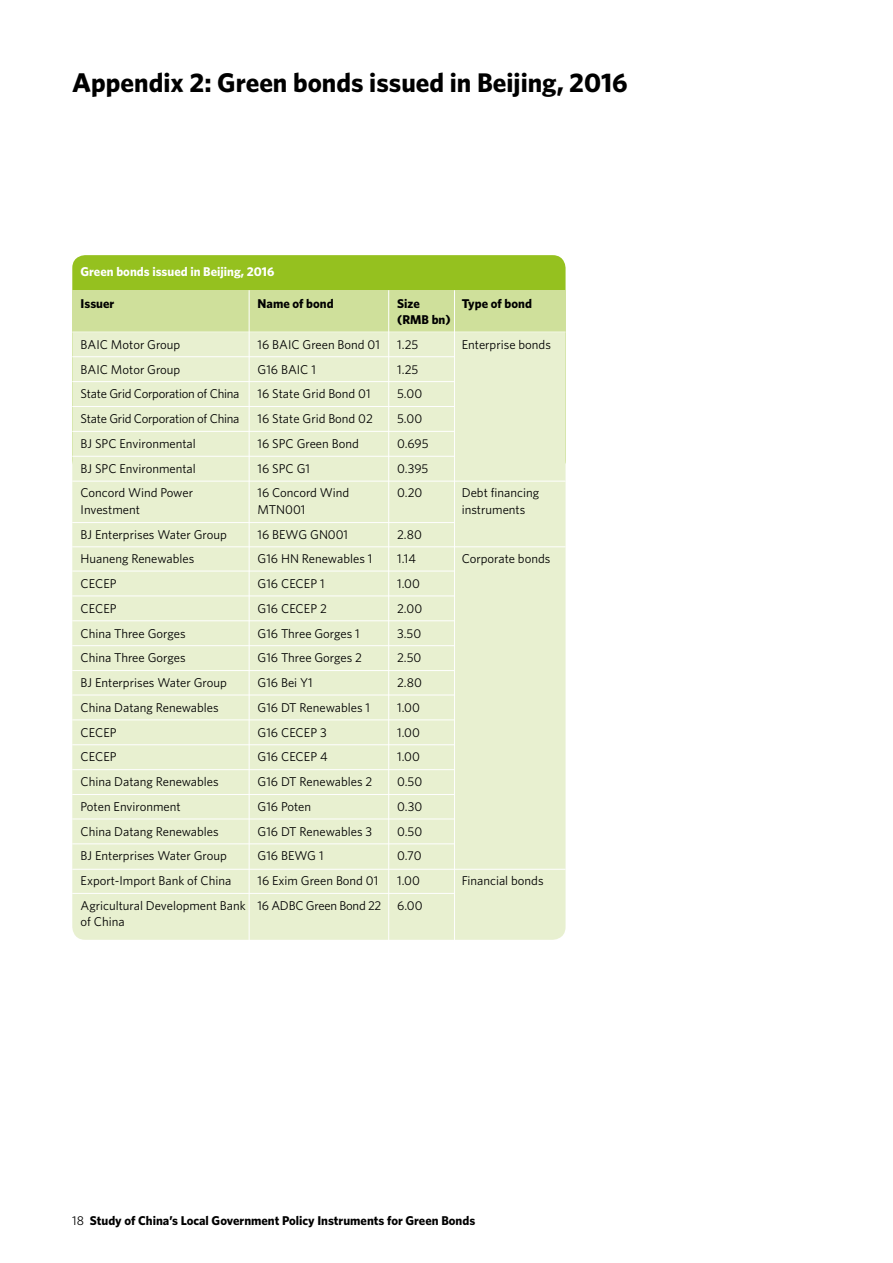
<style>
.page{position:relative;width:893px;height:1263px;background:#fff}
.page>*{position:absolute;margin:0;border:0;box-sizing:border-box;transform-origin:0 0}
.t1{font:700 27px "Whitney";color:#000}
.t2{font:12.75px/24.8px "Whitney";color:#000}
.t3{font:700 12.75px/16.5px "Whitney";color:#000}
.t4{font:700 12.75px "Whitney";color:#fff}
.s1{font-weight:400}
</style>
<div class="page">
<div style="left:72px;top:255px;width:494px;height:218px;background:#95c11f;border-radius:13px"></div>
<div style="left:72px;top:291px;width:494px;height:649px;background:#e8f0d0;border-radius:13px"></div>
<div style="left:72px;top:290px;width:494px;height:42px;background:#cfe09b"></div>
<hr style="left:72px;top:332px;width:494px;height:1px;background:#fff">
<hr style="left:72px;top:356px;width:383px;height:1px;background:#fff">
<hr style="left:72px;top:571px;width:383px;height:1px;background:#fff">
<hr style="left:72px;top:695px;width:383px;height:1px;background:#fff">
<hr style="left:72px;top:381px;width:383px;height:1px;background:#fff">
<hr style="left:72px;top:595px;width:383px;height:1px;background:#fff">
<hr style="left:72px;top:719px;width:383px;height:1px;background:#fff">
<hr style="left:72px;top:406px;width:383px;height:1px;background:#fff">
<hr style="left:72px;top:620px;width:383px;height:1px;background:#fff">
<hr style="left:72px;top:744px;width:383px;height:1px;background:#fff">
<hr style="left:72px;top:431px;width:383px;height:1px;background:#fff">
<hr style="left:72px;top:645px;width:383px;height:1px;background:#fff">
<hr style="left:72px;top:769px;width:383px;height:1px;background:#fff">
<hr style="left:72px;top:819px;width:383px;height:1px;background:#fff">
<hr style="left:72px;top:456px;width:383px;height:1px;background:#fff">
<hr style="left:72px;top:670px;width:383px;height:1px;background:#fff">
<hr style="left:72px;top:794px;width:383px;height:1px;background:#fff">
<hr style="left:72px;top:843px;width:383px;height:1px;background:#fff">
<hr style="left:72px;top:893px;width:383px;height:1px;background:#fff">
<hr style="left:72px;top:481px;width:494px;height:1px;background:#fff">
<hr style="left:72px;top:522px;width:383px;height:1px;background:#fff">
<hr style="left:72px;top:546px;width:494px;height:1px;background:#fff">
<hr style="left:72px;top:869px;width:494px;height:1px;background:#fff">
<hr style="left:249px;top:290px;width:1px;height:655px;background:#fff">
<hr style="left:454px;top:290px;width:1px;height:655px;background:#fff">
<hr style="left:388px;top:290px;width:1px;height:655px;background:#fff">
<h1 class="t1" style="left:72px;top:66px;width:557px">Appendix 2: Green bonds issued in Beijing, 2016</h1>
<p class="t4" style="left:81px;top:263px;width:195px">Green bonds issued in Beijing, 2016</p>
<p class="t3" style="left:81px;top:295px;width:35px">Issuer</p>
<p class="t2" style="left:81px;top:332px;width:160px">BAIC Motor Group<br>BAIC Motor Group<br>State Grid Corporation of China<br>State Grid Corporation of China<br>BJ SPC Environmental<br>BJ SPC Environmental<br>Concord Wind Power</p>
<p class="t2" style="left:81px;top:497px;width:167px">Investment<br>BJ Enterprises Water Group<br>Huaneng Renewables<br>CECEP<br>CECEP<br>China Three Gorges<br>China Three Gorges<br>BJ Enterprises Water Group<br>China Datang Renewables<br>CECEP<br>CECEP<br>China Datang Renewables<br>Poten Environment<br>China Datang Renewables<br>BJ Enterprises Water Group<br>Export-Import Bank of China<br>Agricultural Development Bank</p>
<p class="t2" style="left:81px;top:909px;width:46px">of China</p>
<p class="t3" style="left:258px;top:295px;width:78px">Name of bond</p>
<p class="t2" style="left:258px;top:332px;width:124px">16 BAIC Green Bond 01<br>G16 BAIC 1<br>16 State Grid Bond 01<br>16 State Grid Bond 02<br>16 SPC Green Bond<br>16 SPC G1<br>16 Concord Wind</p>
<p class="t2" style="left:258px;top:497px;width:125px">MTN001<br>16 BEWG GN001<br>G16 HN Renewables 1<br>G16 CECEP 1<br>G16 CECEP 2<br>G16 Three Gorges 1<br>G16 Three Gorges 2<br>G16 Bei Y1<br>G16 DT Renewables 1<br>G16 CECEP 3<br>G16 CECEP 4<br>G16 DT Renewables 2<br>G16 Poten<br>G16 DT Renewables 3<br>G16 BEWG 1<br>16 Exim Green Bond 01<br>16 ADBC Green Bond 22</p>
<p class="t3" style="left:397px;top:295px;width:55px">Size (RMB bn)</p>
<p class="t2" style="left:397px;top:332px;width:33px">1.25<br>1.25<br>5.00<br>5.00<br>0.695<br>0.395<br>0.20</p>
<p class="t2" style="left:397px;top:521px;width:27px">2.80<br>1.14<br>1.00<br>2.00<br>3.50<br>2.50<br>2.80<br>1.00<br>1.00<br>1.00<br>0.50<br>0.30<br>0.50<br>0.70<br>1.00<br>6.00</p>
<p class="t3" style="left:462px;top:294px;width:72px">Type of bond</p>
<p class="t2" style="left:462px;top:332px;width:91px">Enterprise bonds</p>
<p class="t2" style="left:462px;top:484px;width:79px;line-height:16.5px">Debt financing instruments</p>
<p class="t2" style="left:462px;top:546px;width:90px">Corporate bonds</p>
<p class="t2" style="left:462px;top:868px;width:83px">Financial bonds</p>
<p class="t3" style="left:72px;top:1212px;width:404px"><span class="s1">18</span> Study of China’s Local Government Policy Instruments for Green Bonds</p>
</div>
